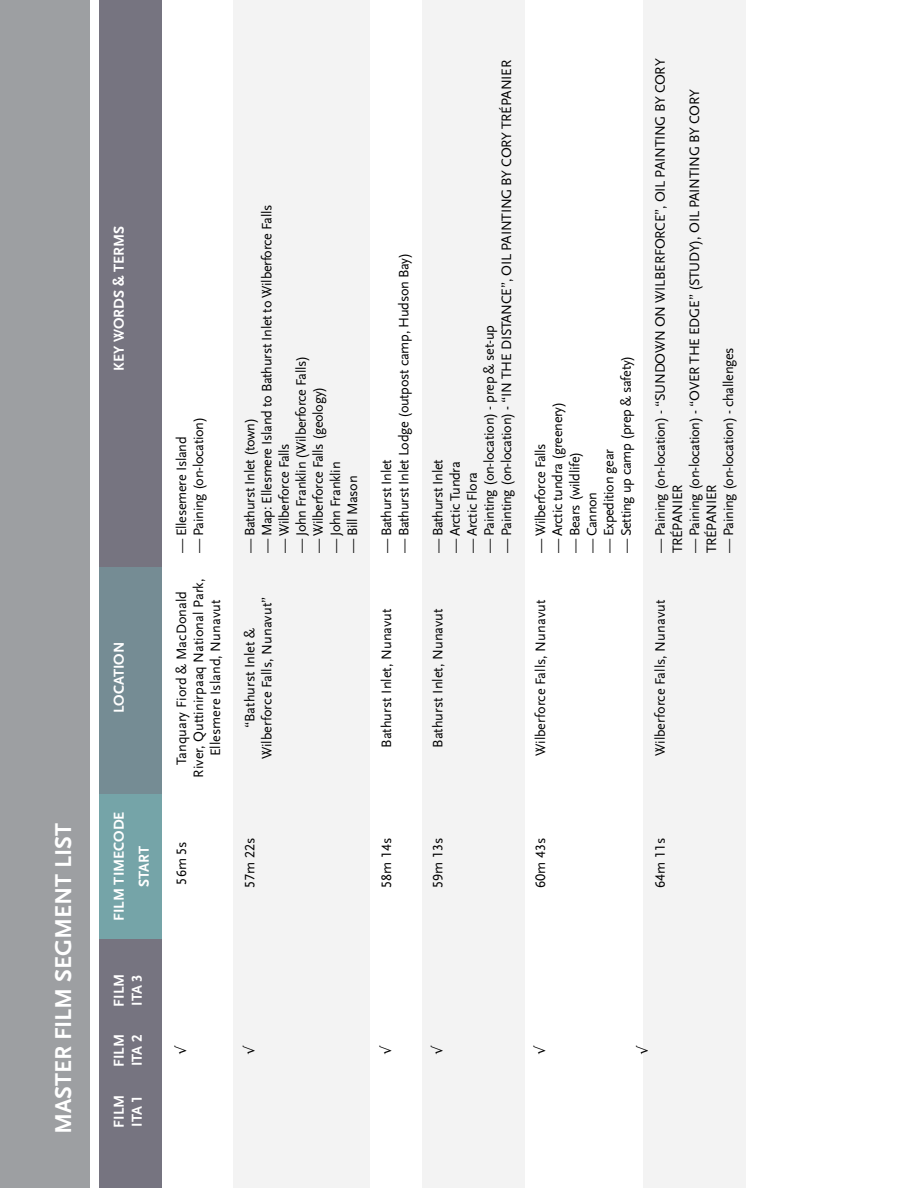
<style>
.page{position:relative;width:918px;height:1188px;background:#fff}
.page>*{position:absolute;margin:0;border:0;box-sizing:border-box;transform-origin:0 0}
.t1{font:700 24px "Scala Sans LF";color:#fff}
.t2{font:700 15px/18px "Scala Sans LF";color:#fff}
.t3{font:14.25px/17.1px "Scala Sans LF";letter-spacing:-.02em;color:#000}
.t4{font:14.25px/17.1px "Scala Sans LF";color:#000;text-align:center}
</style>
<div class="page">
<div style="left:0;top:0;width:89px;height:1188px;background:#9d9fa2"></div>
<div style="left:99px;top:0;width:63px;height:1188px;background:#767480"></div>
<div style="left:99px;top:567px;width:63px;height:227px;background:#758c94"></div>
<div style="left:99px;top:794px;width:63px;height:145px;background:#75a4a8"></div>
<div style="left:233px;top:0;width:136px;height:1188px;background:#f3f3f3"></div>
<div style="left:422px;top:0;width:103px;height:1188px;background:#f3f3f3"></div>
<div style="left:643px;top:0;width:103px;height:1188px;background:#f3f3f3"></div>
<h1 class="t1" style="left:51px;top:1134px;width:313px;rotate:-90deg">MASTER FILM SEGMENT LIST</h1>
<p class="t2" style="left:110px;top:371px;width:146px;rotate:-90deg">KEY WORDS &amp; TERMS</p>
<p class="t2" style="left:110px;top:713px;width:73px;rotate:-90deg">LOCATION</p>
<p class="t2" style="left:107px;top:921px;width:111px;line-height:24.8px;text-align:center;rotate:-90deg">FILM TIMECODE<br>START</p>
<p class="t2" style="left:110px;top:1007px;width:34px;rotate:-90deg">FILM<br>ITA 3</p>
<p class="t2" style="left:110px;top:1067px;width:34px;rotate:-90deg">FILM<br>ITA 2</p>
<p class="t2" style="left:110px;top:1128px;width:34px;rotate:-90deg">FILM<br>ITA 1</p>
<p class="t3" style="left:259px;top:553px;width:350px;rotate:-90deg">— Map: Ellesmere Island to Bathurst Inlet to Wilberforce Falls</p>
<p class="t3" style="left:293px;top:553px;width:199px;rotate:-90deg">— John Franklin (Wilberforce Falls)</p>
<p class="t3" style="left:310px;top:553px;width:168px;rotate:-90deg">— Wilberforce Falls (geology)</p>
<p class="t3" style="left:190px;top:553px;width:138px;rotate:-90deg">— Paining (on-location)</p>
<p class="t3" style="left:242px;top:553px;width:137px;rotate:-90deg">— Bathurst Inlet (town)</p>
<p class="t3" style="left:173px;top:553px;width:118px;rotate:-90deg">— Ellesemere Island</p>
<p class="t3" style="left:276px;top:553px;width:112px;rotate:-90deg">— Wilberforce Falls</p>
<p class="t3" style="left:327px;top:553px;width:93px;rotate:-90deg">— John Franklin</p>
<p class="t3" style="left:344px;top:553px;width:80px;rotate:-90deg">— Bill Mason</p>
<p class="t3" style="left:395px;top:553px;width:302px;rotate:-90deg">— Bathurst Inlet Lodge (outpost camp, Hudson Bay)</p>
<p class="t3" style="left:378px;top:553px;width:96px;rotate:-90deg">— Bathurst Inlet</p>
<p class="t3" style="left:498px;top:553px;width:495px;rotate:-90deg">— Painting (on-location) - “IN THE DISTANCE”, OIL PAINTING BY CORY TRÉPANIER</p>
<p class="t3" style="left:481px;top:553px;width:230px;rotate:-90deg">— Painting (on-location) - prep &amp; set-up</p>
<p class="t3" style="left:430px;top:553px;width:96px;rotate:-90deg">— Bathurst Inlet</p>
<p class="t3" style="left:447px;top:553px;width:94px;rotate:-90deg">— Arctic Tundra</p>
<p class="t3" style="left:464px;top:553px;width:83px;rotate:-90deg">— Arctic Flora</p>
<p class="t3" style="left:618px;top:553px;width:199px;rotate:-90deg">— Setting up camp (prep &amp; safety)</p>
<p class="t3" style="left:549px;top:553px;width:153px;rotate:-90deg">— Arctic tundra (greenery)</p>
<p class="t3" style="left:532px;top:553px;width:112px;rotate:-90deg">— Wilberforce Falls</p>
<p class="t3" style="left:601px;top:553px;width:106px;rotate:-90deg">— Expedition gear</p>
<p class="t3" style="left:566px;top:553px;width:103px;rotate:-90deg">— Bears (wildlife)</p>
<p class="t3" style="left:584px;top:553px;width:63px;rotate:-90deg">— Cannon</p>
<p class="t3" style="left:652px;top:553px;width:496px;rotate:-90deg">— Paining (on-location) - “SUNDOWN ON WILBERFORCE”, OIL PAINTING BY CORY<br>TRÉPANIER</p>
<p class="t3" style="left:686px;top:553px;width:466px;rotate:-90deg">— Paining (on-location) - “OVER THE EDGE” (STUDY), OIL PAINTING BY CORY<br>TRÉPANIER</p>
<p class="t3" style="left:720px;top:553px;width:208px;rotate:-90deg">— Paining (on-location) - challenges</p>
<p class="t4" style="left:173px;top:778px;width:201px;rotate:-90deg">Tanquary Fiord &amp; MacDonald<br>River, Quttinirpaaq National Park,<br>Ellesmere Island, Nunavut</p>
<p class="t4" style="left:242px;top:759px;width:164px;rotate:-90deg">“Bathurst Inlet &amp;<br>Wilberforce Falls, Nunavut”</p>
<p class="t4" style="left:378px;top:748px;width:141px;rotate:-90deg">Bathurst Inlet, Nunavut</p>
<p class="t4" style="left:430px;top:748px;width:141px;rotate:-90deg">Bathurst Inlet, Nunavut</p>
<p class="t4" style="left:532px;top:756px;width:158px;rotate:-90deg">Wilberforce Falls, Nunavut</p>
<p class="t4" style="left:652px;top:756px;width:158px;rotate:-90deg">Wilberforce Falls, Nunavut</p>
<p class="t3" style="left:173px;top:885px;width:45px;rotate:-90deg">56m 5s</p>
<p class="t3" style="left:242px;top:888px;width:52px;rotate:-90deg">57m 22s</p>
<p class="t3" style="left:378px;top:888px;width:52px;rotate:-90deg">58m 14s</p>
<p class="t3" style="left:430px;top:888px;width:52px;rotate:-90deg">59m 13s</p>
<p class="t3" style="left:532px;top:888px;width:52px;rotate:-90deg">60m 43s</p>
<p class="t3" style="left:652px;top:888px;width:52px;rotate:-90deg">64m 11s</p>
</div>
